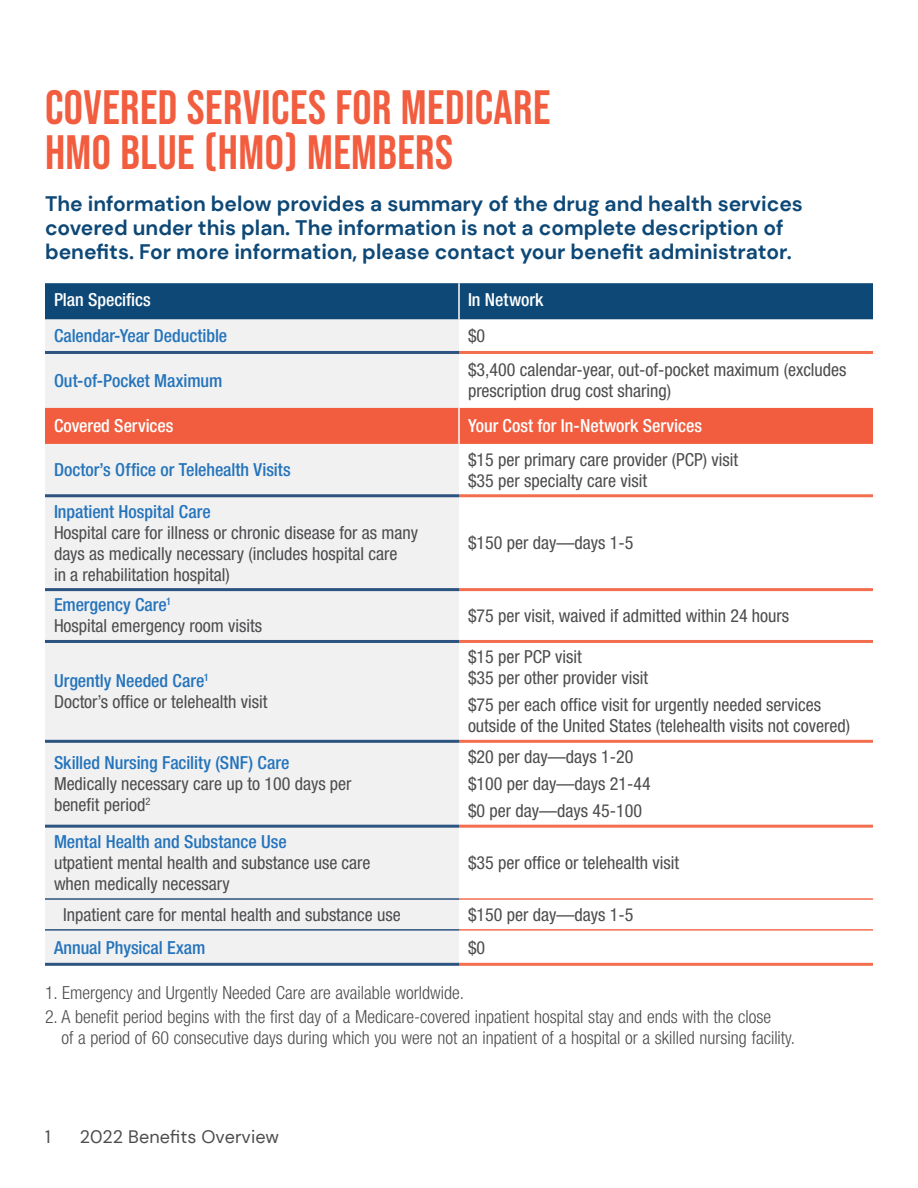
<style>
.page{position:relative;width:918px;height:1188px;background:#fff}
.page>*{position:absolute;margin:0;border:0;box-sizing:border-box;transform-origin:0 0}
._000_Page_Head{font:48px/45px "Bebas Neue";letter-spacing:.01em;color:#f15d3e}
._000_Intro_14_16{font:700 21px/24px "DM Sans";color:#0d4877}
.TLB_Body{font:condensed 18px/21px "Helvetica Neue LT Std";color:#4d4d4f}
.Footnote_12_15_HLV_4{font:300 condensed 18px/21px "Helvetica Neue LT Std";color:#4d4d4f}
.TLB_TX_Head_HLV_3005{font:500 condensed 18px "Helvetica Neue LT Std";color:#2574bb}
.TLB_TX_Head_HLV_WHT{font:500 condensed 18px "Helvetica Neue LT Std";color:#fff}
.TLB_TX_Head_3005{font:500 condensed 18px "Helvetica Neue LT Std";letter-spacing:-.005em;color:#2574bb}
.Footer_LR{font:18px "DM Sans";letter-spacing:.005em;color:#4d4d4f}
.Folio_L{font:18px "DM Sans";color:#4d4d4f}
</style>
<div class="page">
<div style="left:45px;top:283px;width:828px;height:37px;background:#0d4877"></div>
<div style="left:45px;top:320px;width:414px;height:643px;background:#f1f1f2"></div>
<svg style="left:459px;top:407px;width:414px;height:556px"></svg>
<div style="left:45px;top:408px;width:828px;height:36px;background:#f15d3e"></div>
<hr style="left:458px;top:283px;width:2px;height:37px;background:#fff">
<hr style="left:459px;top:351px;width:414px;height:3px;background:#f36e4e">
<hr style="left:459px;top:494px;width:414px;height:3px;background:#f36e4e">
<hr style="left:459px;top:588px;width:414px;height:3px;background:#f36e4e">
<hr style="left:459px;top:640px;width:414px;height:3px;background:#f36e4e">
<hr style="left:459px;top:740px;width:414px;height:3px;background:#f36e4e">
<hr style="left:459px;top:963px;width:414px;height:3px;background:#f36e4e">
<hr style="left:458px;top:408px;width:2px;height:36px;background:#fff">
<hr style="left:45px;top:351px;width:414px;height:3px;background:#2d5380">
<hr style="left:45px;top:494px;width:414px;height:3px;background:#2d5380">
<hr style="left:45px;top:588px;width:414px;height:3px;background:#2d5380">
<hr style="left:45px;top:640px;width:414px;height:3px;background:#2d5380">
<hr style="left:45px;top:740px;width:414px;height:3px;background:#2d5380">
<hr style="left:45px;top:963px;width:414px;height:3px;background:#2d5380">
<hr style="left:45px;top:825px;width:414px;height:3px;background:#2d5380">
<hr style="left:459px;top:825px;width:414px;height:3px;background:#f36e4e">
<hr style="left:45px;top:898px;width:414px;height:2px;background:#2d5380">
<hr style="left:45px;top:929px;width:414px;height:2px;background:#2d5380">
<hr style="left:459px;top:898px;width:414px;height:2px;background:#f36e4e">
<hr style="left:459px;top:929px;width:414px;height:2px;background:#f36e4e">
<p class="_000_Page_Head" style="left:45px;top:85px;width:507px">COVERED SERVICES FOR MEDICARE<br>HMO BLUE (HMO) MEMBERS</p>
<p class="_000_Intro_14_16" style="left:45px;top:192px;width:760px">The information below provides a summary of the drug and health services covered under this plan. The information is not a complete description of benefits. For more information, please contact your benefit administrator.</p>
<p class="TLB_TX_Head_HLV_WHT" style="left:54px;top:289px;width:98px">Plan Specifics</p>
<p class="TLB_TX_Head_HLV_WHT" style="left:468px;top:289px;width:77px">In Network</p>
<p class="TLB_TX_Head_HLV_3005" style="left:54px;top:324px;width:175px">Calendar-Year Deductible</p>
<p class="TLB_Body" style="left:468px;top:325px;width:19px">$0</p>
<p class="TLB_TX_Head_HLV_3005" style="left:54px;top:369px;width:170px">Out-of-Pocket Maximum</p>
<p class="TLB_Body" style="left:468px;top:359px;width:380px">$3,400 calendar-year, out-of-pocket maximum (excludes prescription drug cost sharing)</p>
<p class="TLB_TX_Head_HLV_WHT" style="left:54px;top:414px;width:121px">Covered Services</p>
<p class="TLB_TX_Head_HLV_WHT" style="left:468px;top:414px;width:236px">Your Cost for In-Network Services</p>
<p class="TLB_TX_Head_HLV_3005" style="left:54px;top:459px;width:238px">Doctor’s Office or Telehealth Visits</p>
<p class="TLB_Body" style="left:468px;top:449px;width:272px">$15 per primary care provider (PCP) visit $35 per specialty care visit</p>
<p class="TLB_TX_Head_HLV_3005" style="left:54px;top:500px;width:158px">Inpatient Hospital Care</p>
<p class="TLB_Body" style="left:54px;top:522px;width:366px">Hospital care for illness or chronic disease for as many days as medically necessary (includes hospital care<br>in a rehabilitation hospital)</p>
<p class="TLB_Body" style="left:468px;top:532px;width:167px">$150 per day—days 1-5</p>
<p class="TLB_TX_Head_HLV_3005" style="left:54px;top:594px;width:119px">Emergency Care<sup>1</sup></p>
<p class="TLB_Body" style="left:54px;top:615px;width:210px">Hospital emergency room visits</p>
<p class="TLB_Body" style="left:468px;top:605px;width:323px">$75 per visit, waived if admitted within 24 hours</p>
<p class="TLB_TX_Head_HLV_3005" style="left:54px;top:670px;width:156px">Urgently Needed Care<sup>1</sup></p>
<p class="TLB_Body" style="left:54px;top:691px;width:215px">Doctor’s office or telehealth visit</p>
<p class="TLB_TX_Head_3005" style="left:54px;top:752px;width:237px">Skilled Nursing Facility (SNF) Care</p>
<p class="TLB_Body" style="left:54px;top:773px;width:299px">Medically necessary care up to 100 days per benefit period<sup>2</sup></p>
<p class="TLB_Body" style="left:468px;top:646px;width:182px">$15 per PCP visit<br>$35 per other provider visit</p>
<p class="TLB_Body" style="left:468px;top:694px;width:384px">$75 per each office visit for urgently needed services outside of the United States (telehealth visits not covered)</p>
<p class="TLB_Body" style="left:468px;top:746px;width:167px">$20 per day—days 1-20</p>
<p class="TLB_Body" style="left:468px;top:773px;width:184px">$100 per day—days 21-44</p>
<p class="TLB_Body" style="left:468px;top:800px;width:176px">$0 per day—days 45-100</p>
<p class="TLB_TX_Head_HLV_3005" style="left:54px;top:831px;width:234px">Mental Health and Substance Use</p>
<p class="TLB_Body" style="left:54px;top:852px;width:318px">utpatient mental health and substance use care when medically necessary</p>
<p class="TLB_Body" style="left:468px;top:852px;width:213px">$35 per office or telehealth visit</p>
<p class="TLB_Body" style="left:63px;top:904px;width:339px">Inpatient care for mental health and substance use</p>
<p class="TLB_Body" style="left:468px;top:904px;width:167px">$150 per day—days 1-5</p>
<p class="TLB_TX_Head_HLV_3005" style="left:54px;top:936px;width:153px">Annual Physical Exam</p>
<p class="TLB_Body" style="left:468px;top:936px;width:19px">$0</p>
<p class="Footnote_12_15_HLV_4" style="left:45px;top:982px;width:421px">1. Emergency and Urgently Needed Care are available worldwide.</p>
<p class="Footnote_12_15_HLV_4" style="left:61px;top:1006px;width:735px;text-indent:-16px">2. A benefit period begins with the first day of a Medicare-covered inpatient hospital stay and ends with the close<br>of a period of 60 consecutive days during which you were not an inpatient of a hospital or a skilled nursing facility.</p>
<p class="Folio_L" style="left:45px;top:1126px;width:7px">1</p>
<p class="Footer_LR" style="left:80px;top:1126px;width:201px">2022 Benefits Overview</p>
</div>
